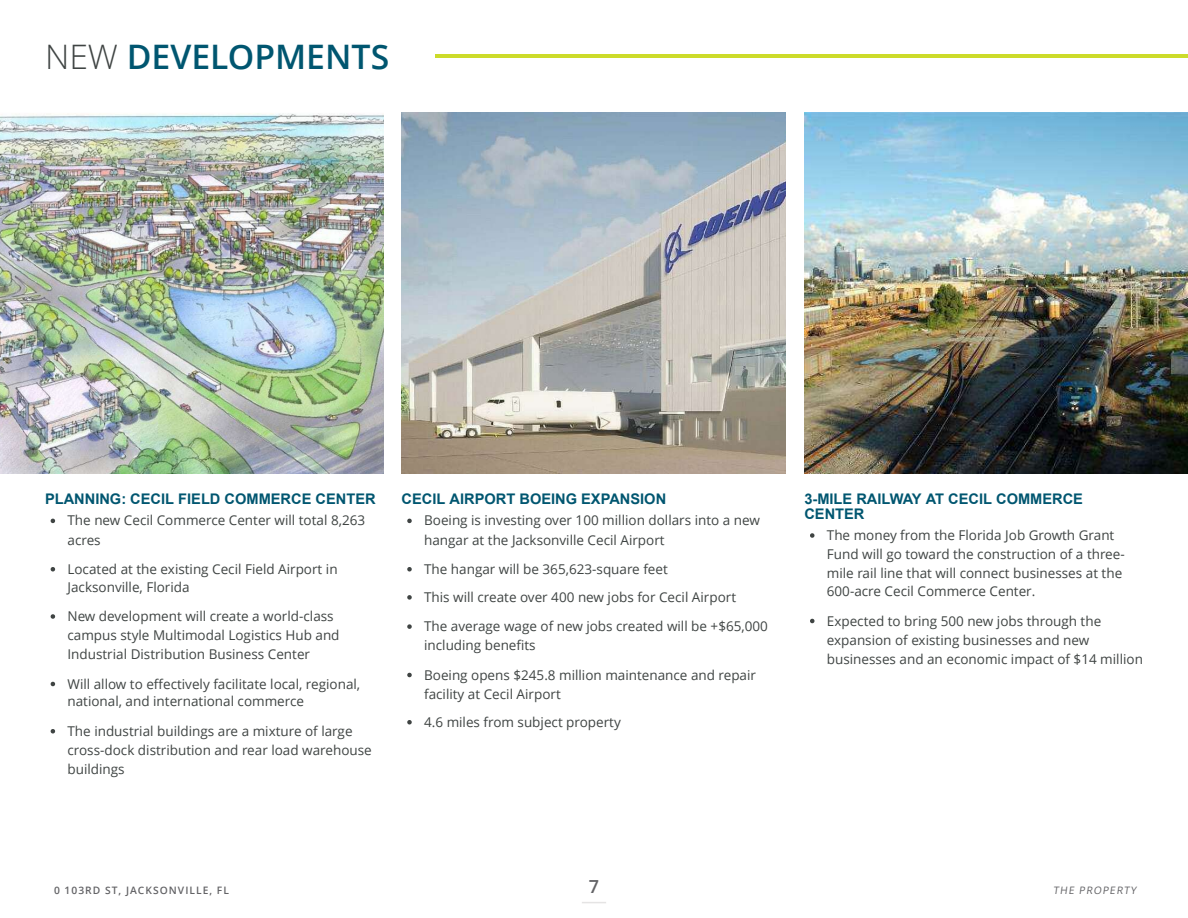
<style>
.page{position:relative;width:1188px;height:918px;background:#fff}
.page>*{position:absolute;margin:0;border:0;box-sizing:border-box;transform-origin:0 0}
.t1{font:600 33.75px "Open Sans";color:#005670}
.t2{font:600 18px "Open Sans";color:#636366}
.t3{font:700 14.7px/14.7px "Arial";color:#005670}
.t4{font:13.5px/19.2px "Open Sans";color:#3f4443}
.t5{font:600 10.2px "Open Sans";letter-spacing:.1em;color:#636366}
.t6{font:10.2px "Open Sans";color:#636366}
.s1{font-weight:300;color:#3f4443}
</style>
<div class="page">
<svg style="left:582px;top:902px;width:24px;height:1px"></svg>
<img style="left:804px;top:112px;width:384px;height:362px">
<img style="left:402px;top:112px;width:383px;height:362px">
<img style="left:0;top:113px;width:384px;height:361px">
<svg style="left:810px;top:533px;width:4px;height:5px"></svg>
<svg style="left:810px;top:619px;width:4px;height:4px"></svg>
<svg style="left:407px;top:519px;width:5px;height:4px"></svg>
<svg style="left:407px;top:567px;width:5px;height:5px"></svg>
<svg style="left:407px;top:595px;width:5px;height:5px"></svg>
<svg style="left:407px;top:624px;width:5px;height:5px"></svg>
<svg style="left:407px;top:673px;width:5px;height:4px"></svg>
<svg style="left:407px;top:720px;width:5px;height:4px"></svg>
<svg style="left:51px;top:519px;width:4px;height:4px"></svg>
<svg style="left:51px;top:567px;width:4px;height:5px"></svg>
<svg style="left:51px;top:614px;width:4px;height:5px"></svg>
<svg style="left:51px;top:682px;width:4px;height:4px"></svg>
<svg style="left:51px;top:729px;width:4px;height:5px"></svg>
<hr style="left:0;top:55px;width:1188px;height:3px;background:#ccdb2a">
<div style="left:0;top:33px;width:434px;height:47px;background:#fff"></div>
<p class="t1" style="left:45px;top:33px;width:346px"><span class="s1">NEW</span> DEVELOPMENTS</p>
<p class="t3" style="left:45px;top:492px;width:332px">PLANNING: CECIL FIELD COMMERCE CENTER</p>
<p class="t4" style="left:68px;top:511px;width:299px">The new Cecil Commerce Center will total 8,263 acres</p>
<p class="t4" style="left:68px;top:560px;width:272px;line-height:18px">Located at the existing Cecil Field Airport in<br>Jacksonville, Florida</p>
<p class="t4" style="left:68px;top:606px;width:274px">New development will create a world-class campus style Multimodal Logistics Hub and<br>Industrial Distribution Business Center</p>
<p class="t4" style="left:68px;top:674px;width:294px;line-height:18px">Will allow to effectively facilitate local, regional, national, and international commerce</p>
<p class="t4" style="left:68px;top:721px;width:306px">The industrial buildings are a mixture of large cross-dock distribution and rear load warehouse buildings</p>
<p class="t3" style="left:402px;top:492px;width:266px">CECIL AIRPORT BOEING EXPANSION</p>
<p class="t4" style="left:424px;top:511px;width:337px">Boeing is investing over 100 million dollars into a new hangar at the Jacksonville Cecil Airport</p>
<p class="t4" style="left:424px;top:554px;width:345px;line-height:28.7px">The hangar will be 365,623-square feet<br>This will create over 400 new jobs for Cecil Airport<br>The average wage of new jobs created will be +$65,000</p>
<p class="t4" style="left:424px;top:630px;width:333px;line-height:29.2px">including benefits<br>Boeing opens $245.8 million maintenance and repair</p>
<p class="t4" style="left:424px;top:679px;width:198px;line-height:28px">facility at Cecil Airport<br>4.6 miles from subject property</p>
<p class="t3" style="left:804px;top:492px;width:280px">3-MILE RAILWAY AT CECIL COMMERCE<br>CENTER</p>
<p class="t4" style="left:827px;top:525px;width:299px;line-height:18.8px">The money from the Florida Job Growth Grant Fund will go toward the construction of a three&shy;mile rail line that will connect businesses at the 600-acre Cecil Commerce Center.</p>
<p class="t4" style="left:827px;top:611px;width:318px">Expected to bring 500 new jobs through the expansion of existing businesses and new businesses and an economic impact of $14 million</p>
<p class="t5" style="left:54px;top:884px;width:177px">0 103RD ST, JACKSONVILLE, FL</p>
<h2 class="t2" style="left:589px;top:874px;width:12px">7</h2>
<p class="t6" style="left:1053px;top:884px;width:86px">THE PROPERTY</p>
</div>
